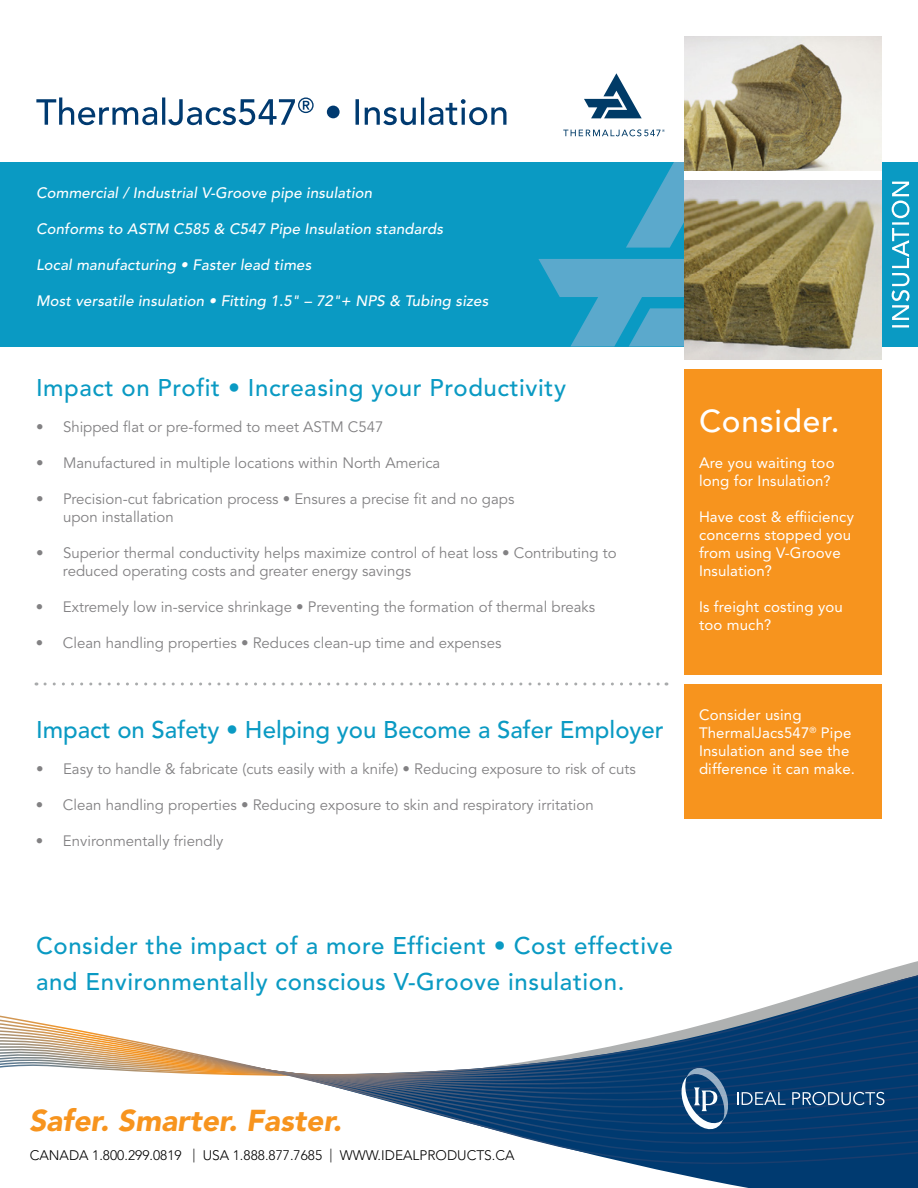
<style>
.page{position:relative;width:918px;height:1188px;background:#fff}
.page>*{position:absolute;margin:0;border:0;box-sizing:border-box;transform-origin:0 0}
.t1{font:500 31.5px "Avenir LT Std";letter-spacing:.025em;color:#fff}
.t2{font:italic 900 30px "Avenir LT Std";color:#f7941e}
.t3{font:500 24px/36px "Avenir LT Std";letter-spacing:.025em;color:#0a9ac3}
.t4{font:500 24px "Avenir LT Std";color:#0a9ac3}
.t5{font:15px/18px "Avenir LT Std";color:#828183}
.t6{font:15px/18px "Avenir LT Std";letter-spacing:.01em;color:#fff}
.t7{font:italic 500 15px "Avenir LT Std";letter-spacing:.01em;color:#fff}
.t8{font:300 13.8px "Avenir LT Std";color:#000}
</style>
<div class="page">
<div style="left:684px;top:360px;width:198px;height:459px;background:#f7941e"></div>
<div style="left:0;top:162px;width:918px;height:184px;background:#0a9ac3"></div>
<svg style="left:538px;top:162px;width:146px;height:185px"></svg>
<svg style="left:892px;top:182px;width:18px;height:145px"></svg>
<div style="left:671px;top:675px;width:227px;height:9px;background:#fff"></div>
<img style="left:684px;top:36px;width:198px;height:135px">
<img style="left:684px;top:180px;width:198px;height:180px">
<div style="left:684px;top:171px;width:198px;height:9px;background:#fff"></div>
<div style="left:671px;top:360px;width:227px;height:9px;background:#fff"></div>
<svg style="left:36px;top:97px;width:470px;height:28px"></svg>
<svg style="left:45px;top:682px;width:622px;height:4px"></svg>
<svg style="left:584px;top:73px;width:58px;height:45px"></svg>
<svg style="left:563px;top:129px;width:102px;height:7px"></svg>
<svg style="left:0;top:961px;width:918px;height:189px"></svg>
<svg style="left:573px;top:985px;width:345px;height:203px"></svg>
<p class="t7" style="left:36px;top:184px;width:338px">Commercial / Industrial V-Groove pipe insulation</p>
<p class="t7" style="left:36px;top:220px;width:409px">Conforms to ASTM C585 &amp; C547 Pipe Insulation standards</p>
<p class="t7" style="left:36px;top:256px;width:277px">Local manufacturing • Faster lead times</p>
<p class="t7" style="left:36px;top:292px;width:454px">Most versatile insulation • Fitting 1.5" – 72"+ NPS &amp; Tubing sizes</p>
<h3 class="t3" style="left:36px;top:370px;width:532px">Impact on Profit • Increasing your Productivity</h3>
<p class="t5" style="left:36px;top:418px;width:349px">• Shipped flat or pre-formed to meet ASTM C547</p>
<p class="t5" style="left:36px;top:454px;width:406px">• Manufactured in multiple locations within North America</p>
<p class="t5" style="left:63px;top:490px;width:453px;text-indent:-27px">• Precision-cut fabrication process • Ensures a precise fit and no gaps upon installation</p>
<p class="t5" style="left:63px;top:544px;width:555px;text-indent:-27px">• Superior thermal conductivity helps maximize control of heat loss • Contributing to reduced operating costs and greater energy savings</p>
<p class="t5" style="left:36px;top:598px;width:561px">• Extremely low in-service shrinkage • Preventing the formation of thermal breaks</p>
<p class="t5" style="left:36px;top:634px;width:467px">• Clean handling properties • Reduces clean-up time and expenses</p>
<h3 class="t4" style="left:36px;top:716px;width:629px">Impact on Safety • Helping you Become a Safer Employer</h3>
<p class="t5" style="left:36px;top:760px;width:601px">• Easy to handle &amp; fabricate (cuts easily with a knife) • Reducing exposure to risk of cuts</p>
<p class="t5" style="left:36px;top:796px;width:559px">• Clean handling properties • Reducing exposure to skin and respiratory irritation</p>
<p class="t5" style="left:36px;top:832px;width:189px">• Environmentally friendly</p>
<h1 class="t1" style="left:699px;top:403px;width:142px">Consider.</h1>
<p class="t6" style="left:699px;top:454px;width:137px">Are you waiting too long for Insulation?</p>
<p class="t6" style="left:699px;top:508px;width:156px">Have cost &amp; effiiciency concerns stopped you from using V-Groove<br>Insulation?</p>
<p class="t6" style="left:699px;top:598px;width:145px">Is freight costing you too much?</p>
<p class="t6" style="left:699px;top:706px;width:158px">Consider using<br>ThermalJacs547<sup>®</sup> Pipe<br>Insulation and see the difference it can make.</p>
<h3 class="t3" style="left:36px;top:928px;width:638px">Consider the impact of a more Efficient • Cost effective and Environmentally conscious V-Groove insulation.</h3>
<h2 class="t2" style="left:29px;top:1102px;width:314px">Safer. Smarter. Faster.</h2>
<p class="t8" style="left:30px;top:1147px;width:486px">CANADA 1.800.299.0819 | USA 1.888.877.7685 | WWW.IDEALPRODUCTS.CA</p>
</div>
